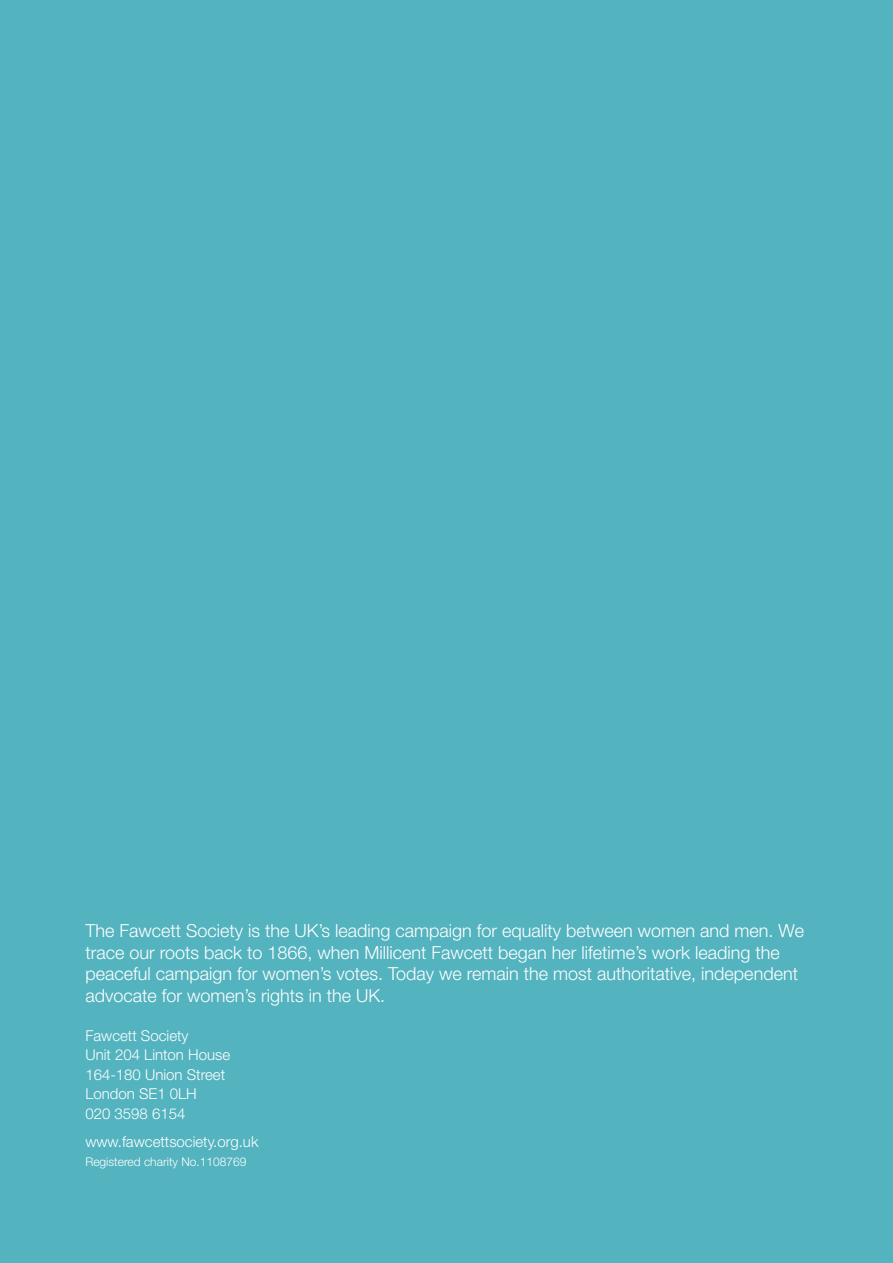
<style>
.page{position:relative;width:893px;height:1263px;background:#53b3bf}
.page>*{position:absolute;margin:0;border:0;box-sizing:border-box;transform-origin:0 0}
.body_10pt{font:300 18px/21.6px "Helvetica Neue";color:#fff}
.body_10pt-2{font:300 15px "Helvetica Neue";color:#fff}
.body_10pt-3{font:300 12px "Helvetica Neue";color:#fff}
</style>
<div class="page">
<p class="body_10pt" style="left:85px;top:919px;width:720px">The Fawcett Society is the UK’s leading campaign for equality between women and men. We trace our roots back to 1866, when Millicent Fawcett began her lifetime’s work leading the peaceful campaign for women’s votes. Today we remain the most authoritative, independent advocate for women’s rights in the UK.</p>
<p class="body_10pt-2" style="left:85px;top:1026px;width:105px">Fawcett Society</p>
<p class="body_10pt-2" style="left:85px;top:1046px;width:146px">Unit 204 Linton House</p>
<p class="body_10pt-2" style="left:85px;top:1065px;width:141px">164-180 Union Street</p>
<p class="body_10pt-2" style="left:85px;top:1085px;width:113px">London SE1 0LH</p>
<p class="body_10pt-2" style="left:85px;top:1104px;width:102px">020 3598 6154</p>
<p class="body_10pt-2" style="left:85px;top:1132px;width:175px">www.fawcettsociety.org.uk</p>
<p class="body_10pt-3" style="left:85px;top:1155px;width:163px">Registered charity No.1108769</p>
</div>
